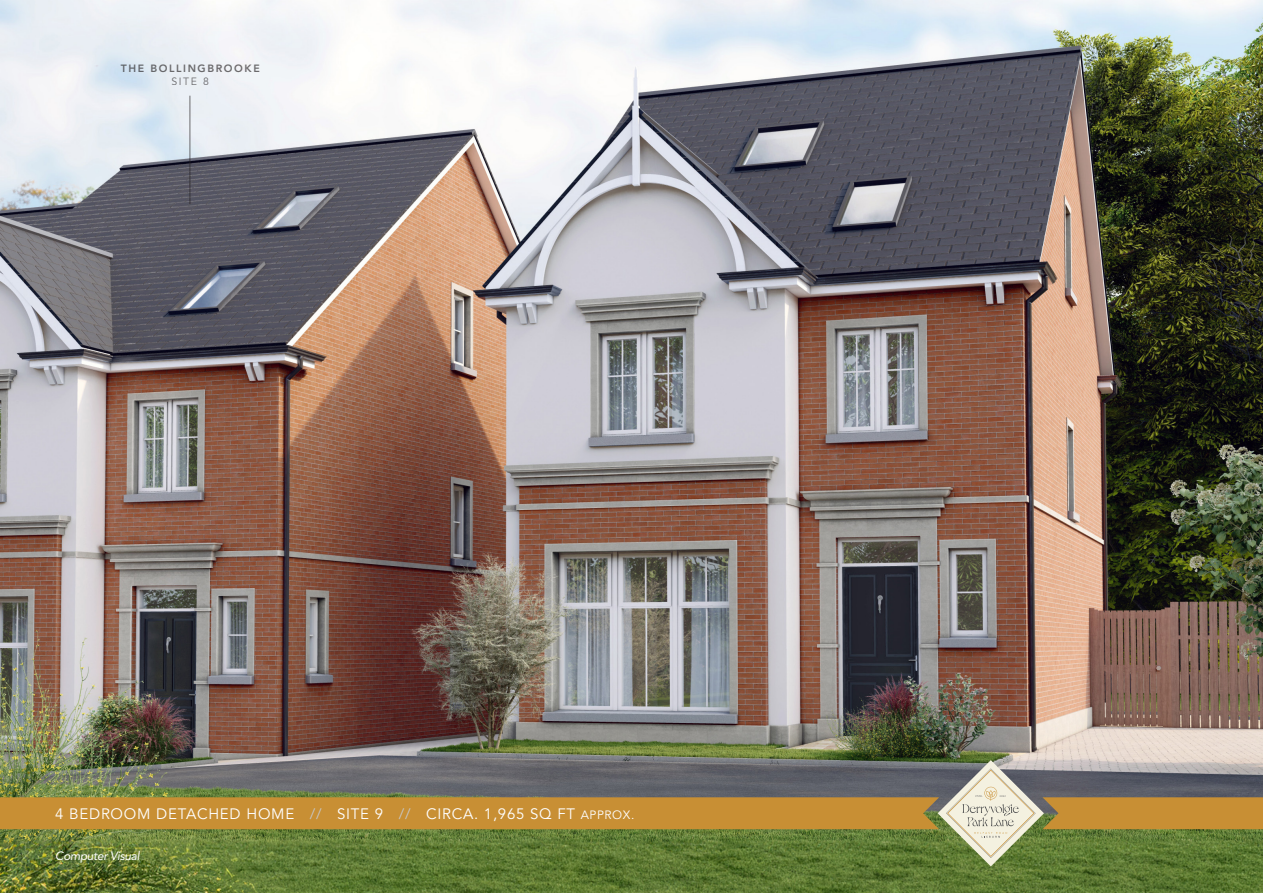
<style>
.page{position:relative;width:1263px;height:893px;background:#fff}
.page>*{position:absolute;margin:0;border:0;box-sizing:border-box;transform-origin:0 0}
.t1{font:15px "Avenir LT Std";letter-spacing:.05em;color:#fff}
.t2{font:italic 12px "Avenir LT Std";letter-spacing:-.03em;color:#fff}
.t3{font:800 10.5px "Avenir LT Std";letter-spacing:.15em;color:#231f20}
.t4{font:10.5px "Avenir LT Std";color:#231f20}
.s1{color:#c7c8ca}
.s2{font-size:12px}
</style>
<div class="page">
<img style="left:0;top:0;width:1263px;height:893px">
<svg style="left:0;top:760px;width:1263px;height:106px;background:#87814f"></svg>
<hr style="left:190px;top:96px;width:1px;height:108px;background:#231f20">
<p class="t3" style="left:121px;top:62px;width:140px">THE BOLLINGBROOKE</p>
<p class="t4" style="left:172px;top:75px;width:39px">SITE 8</p>
<p class="t1" style="left:55px;top:805px;width:581px">4 BEDROOM DETACHED HOME <span class="s1">//</span> SITE 9 <span class="s1">//</span> CIRCA. 1,965 SQ FT <span class="s2">APPROX.</span></p>
<p class="t2" style="left:55px;top:848px;width:86px">Computer Visual</p>
</div>
